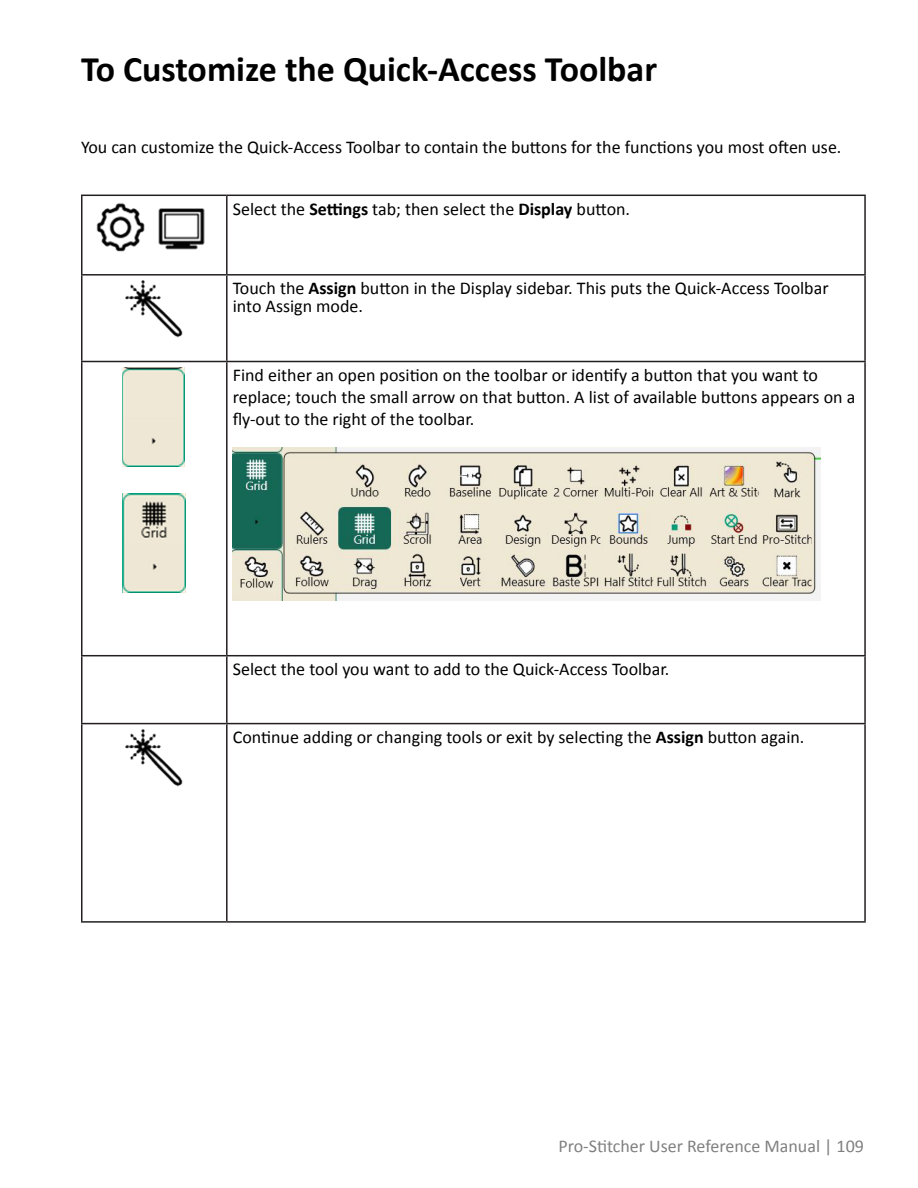
<style>
.page{position:relative;width:918px;height:1188px;background:#fff}
.page>*{position:absolute;margin:0;border:0;box-sizing:border-box;transform-origin:0 0}
.t1{font:700 36px "Calibri";color:#000}
.t2{font:18px/22.2px "Calibri";color:#000}
.t3{font:18px "Calibri";color:#808080}
.s1{font-weight:700}
</style>
<div class="page">
<hr style="left:81px;top:195px;width:146px;height:1px;background:#231f20">
<hr style="left:81px;top:196px;width:1px;height:78px;background:#231f20">
<hr style="left:227px;top:195px;width:639px;height:1px;background:#231f20">
<hr style="left:226px;top:196px;width:2px;height:78px;background:#231f20">
<hr style="left:864px;top:196px;width:2px;height:78px;background:#231f20">
<hr style="left:81px;top:274px;width:146px;height:2px;background:#231f20">
<hr style="left:81px;top:276px;width:1px;height:85px;background:#231f20">
<hr style="left:227px;top:274px;width:639px;height:2px;background:#231f20">
<hr style="left:226px;top:276px;width:2px;height:85px;background:#231f20">
<hr style="left:864px;top:276px;width:2px;height:85px;background:#231f20">
<hr style="left:81px;top:361px;width:146px;height:1px;background:#231f20">
<hr style="left:81px;top:362px;width:1px;height:293px;background:#231f20">
<hr style="left:227px;top:361px;width:639px;height:1px;background:#231f20">
<hr style="left:226px;top:362px;width:2px;height:293px;background:#231f20">
<hr style="left:864px;top:362px;width:2px;height:293px;background:#231f20">
<hr style="left:81px;top:655px;width:146px;height:1px;background:#231f20">
<hr style="left:81px;top:656px;width:1px;height:67px;background:#231f20">
<hr style="left:227px;top:655px;width:639px;height:1px;background:#231f20">
<hr style="left:226px;top:656px;width:2px;height:67px;background:#231f20">
<hr style="left:864px;top:656px;width:2px;height:67px;background:#231f20">
<hr style="left:81px;top:723px;width:146px;height:1px;background:#231f20">
<hr style="left:81px;top:724px;width:1px;height:197px;background:#231f20">
<hr style="left:227px;top:723px;width:639px;height:1px;background:#231f20">
<hr style="left:226px;top:724px;width:2px;height:197px;background:#231f20">
<hr style="left:864px;top:724px;width:2px;height:197px;background:#231f20">
<hr style="left:81px;top:921px;width:146px;height:2px;background:#231f20">
<hr style="left:227px;top:921px;width:639px;height:2px;background:#231f20">
<img style="left:97px;top:203px;width:108px;height:49px">
<img style="left:125px;top:281px;width:58px;height:57px">
<img style="left:123px;top:368px;width:61px;height:98px">
<img style="left:123px;top:494px;width:63px;height:98px">
<img style="left:233px;top:447px;width:587px;height:153px">
<img style="left:125px;top:730px;width:58px;height:57px">
<p class="t1" style="left:81px;top:46px;width:578px">To Customize the Quick-Access Toolbar</p>
<p class="t2" style="left:81px;top:135px;width:762px">You can customize the Quick-Access Toolbar to contain the buttons for the functions you most often use.</p>
<p class="t2" style="left:233px;top:197px;width:399px">Select the <span class="s1">Settings</span> tab; then select the <span class="s1">Display</span> button.</p>
<p class="t2" style="left:233px;top:279px;width:597px;line-height:18px">Touch the <span class="s1">Assign</span> button in the Display sidebar. This puts the Quick-Access Toolbar into Assign mode.</p>
<p class="t2" style="left:233px;top:363px;width:624px">Find either an open position on the toolbar or identify a button that you want to replace; touch the small arrow on that button. A list of available buttons appears on a fly-out to the right of the toolbar.</p>
<p class="t2" style="left:233px;top:658px;width:438px">Select the tool you want to add to the Quick-Access Toolbar.</p>
<p class="t2" style="left:233px;top:726px;width:573px">Continue adding or changing tools or exit by selecting the <span class="s1">Assign</span> button again.</p>
<p class="t3" style="left:559px;top:1134px;width:307px">Pro-Stitcher User Reference Manual | 109</p>
</div>
